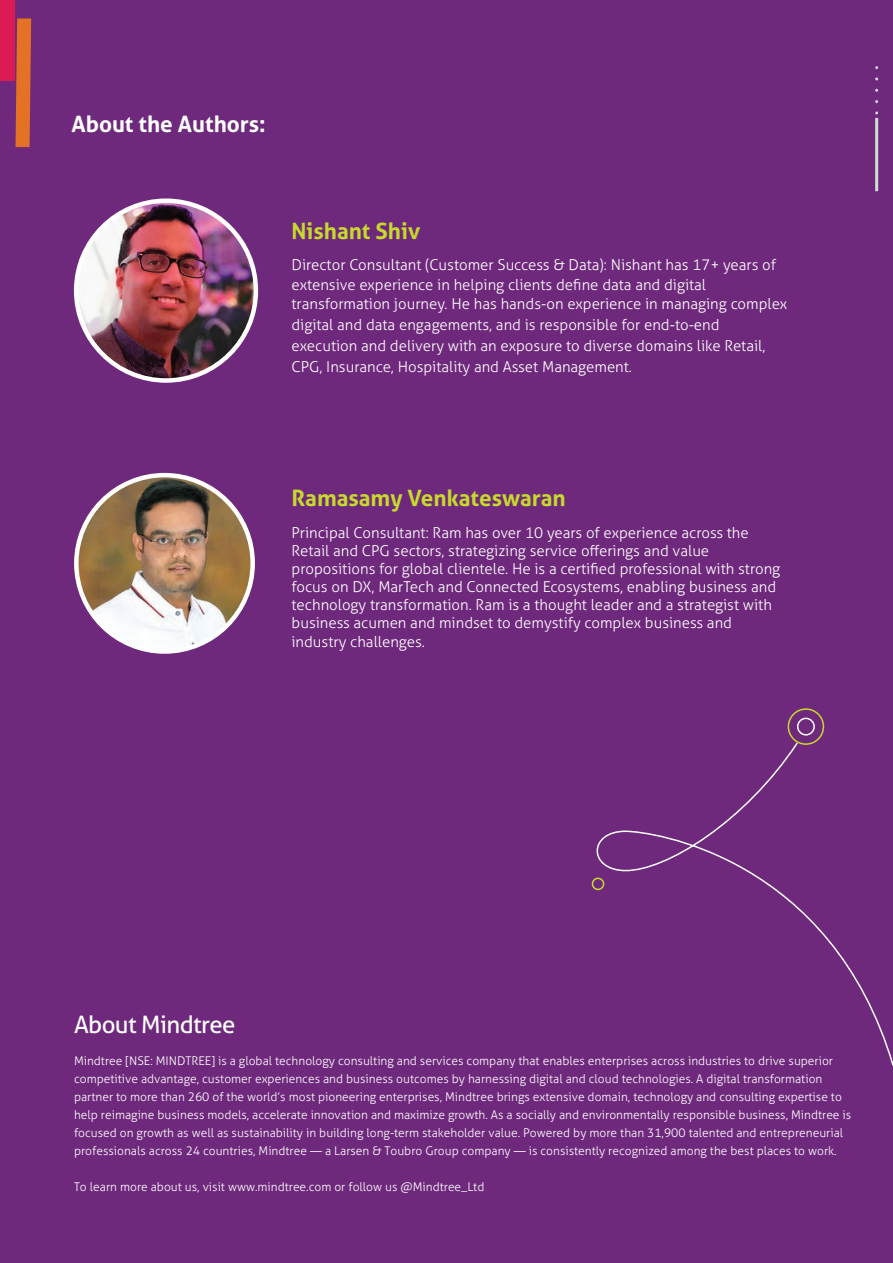
<style>
.page{position:relative;width:893px;height:1263px;background:#6f297c}
.page>*{position:absolute;margin:0;border:0;box-sizing:border-box;transform-origin:0 0}
.t1{font:24px "Aller Typo";letter-spacing:-.025em;color:#fff}
.t2{font:700 22.5px "Aller Typo";color:#c7d92c}
.t3{font:700 22.5px "Aller Typo";color:#fff}
.t4{font:300 15px/18px "Aller Typo";color:#fff}
.t5{font:300 12px/18px "Aller Typo";color:#fff}
</style>
<div class="page">
<img style="left:76px;top:201px;width:180px;height:179px;border-radius:90px">
<div style="left:74px;top:198px;width:184px;height:185px;border:4px solid #fff;border-radius:50%"></div>
<img style="left:76px;top:475px;width:177px;height:176px;border-radius:88px">
<div style="left:74px;top:473px;width:181px;height:181px;border:4px solid #fff;border-radius:50%"></div>
<div style="left:788px;top:708px;width:36px;height:37px;border:2px solid #c7d92c;border-radius:50%"></div>
<div style="left:797px;top:718px;width:18px;height:18px;border:2px solid #fff;border-radius:50%"></div>
<svg style="left:591px;top:741px;width:302px;height:325px"></svg>
<svg style="left:16px;top:18px;width:15px;height:129px;background:#db6c2b"></svg>
<div style="left:0;top:0;width:14px;height:81px;background:#db1a53"></div>
<hr style="left:875px;top:118px;width:3px;height:73px;background:#cfdfd5">
<svg style="left:875px;top:68px;width:3px;height:34px"></svg>
<h2 class="t3" style="left:71px;top:110px;width:196px">About the Authors:</h2>
<h2 class="t2" style="left:292px;top:217px;width:130px">Nishant Shiv</h2>
<p class="t4" style="left:292px;top:255px;width:497px;line-height:19.5px">Director Consultant (Customer Success &amp; Data): Nishant has 17+ years of extensive experience in helping clients define data and digital transformation journey. He has hands-on experience in managing complex</p>
<p class="t4" style="left:292px;top:314px;width:475px;line-height:21px">digital and data engagements, and is responsible for end-to-end execution and delivery with an exposure to diverse domains like Retail,<br>CPG, Insurance, Hospitality and Asset Management.</p>
<h2 class="t2" style="left:292px;top:484px;width:276px">Ramasamy Venkateswaran</h2>
<p class="t4" style="left:292px;top:523px;width:490px">Principal Consultant: Ram has over 10 years of experience across the Retail and CPG sectors, strategizing service offerings and value propositions for global clientele. He is a certified professional with strong focus on DX, MarTech and Connected Ecosystems, enabling business and technology transformation. Ram is a thought leader and a strategist with business acumen and mindset to demystify complex business and</p>
<p class="t4" style="left:292px;top:633px;width:135px">industry challenges.</p>
<h1 class="t1" style="left:74px;top:1010px;width:163px">About Mindtree</h1>
<p class="t5" style="left:74px;top:1051px;width:779px">Mindtree [NSE: MINDTREE] is a global technology consulting and services company that enables enterprises across industries to drive superior competitive advantage, customer experiences and business outcomes by harnessing digital and cloud technologies. A digital transformation partner to more than 260 of the world’s most pioneering enterprises, Mindtree brings extensive domain, technology and consulting expertise to help reimagine business models, accelerate innovation and maximize growth. As a socially and environmentally responsible business, Mindtree is focused on growth as well as sustainability in building long-term stakeholder value. Powered by more than 31,900 talented and entrepreneurial professionals across 24 countries, Mindtree ― a Larsen &amp; Toubro Group company ― is consistently recognized among the best places to work.</p>
<p class="t5" style="left:74px;top:1177px;width:412px">To learn more about us, visit www.mindtree.com or follow us @Mindtree_Ltd</p>
</div>
